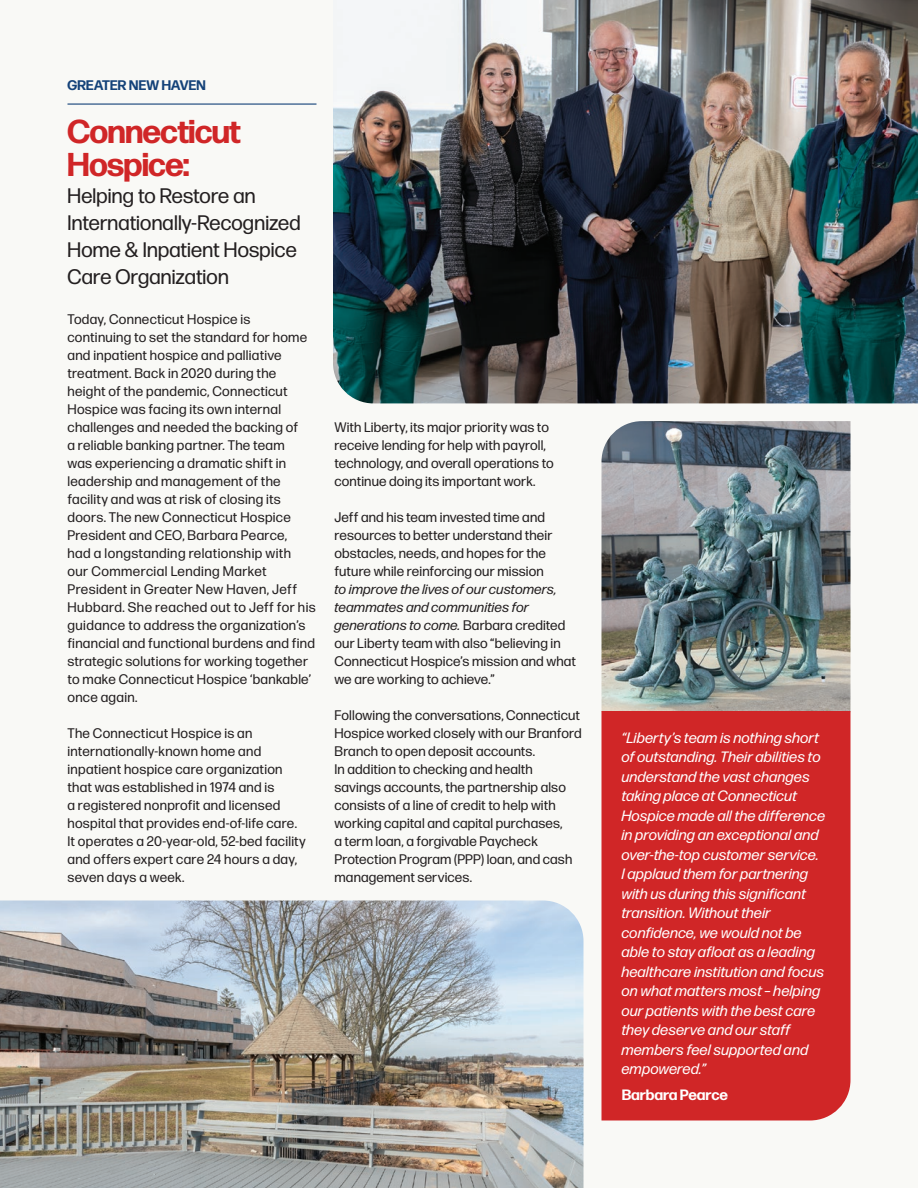
<style>
.page{position:relative;width:918px;height:1188px;background:#f9f9f6}
.page>*{position:absolute;margin:0;border:0;box-sizing:border-box;transform-origin:0 0}
.H1_Section_Header{font:700 33px/33px "Forma DJR Display";letter-spacing:-.01em;color:#d02627}
.Section_Subhead_Alt{font:21px/27px "Forma DJR Deck";letter-spacing:.01em;color:#231f20}
.quote_small{font:italic 15px/19.5px "Forma DJR Text";letter-spacing:.005em;color:#fff}
.Quote_Author{font:700 15px "Forma DJR Text";letter-spacing:-.01em;color:#fff}
.t1{font:13.8px/18px "Forma DJR Text";letter-spacing:.015em;color:#231f20}
.County_Marker_Alt{font:700 13.8px "Forma DJR Display";letter-spacing:.015em;color:#144279}
.s1{font-style:italic}
</style>
<div class="page">
<img style="left:333px;top:0;width:585px;height:403px">
<hr style="left:68px;top:104px;width:248px;height:1px;background:#144279">
<img style="left:0;top:900px;width:584px;height:288px">
<img style="left:602px;top:421px;width:248px;height:290px">
<div style="left:602px;top:711px;width:248px;height:409px;background:#d02627"></div>
<p class="County_Marker_Alt" style="left:68px;top:76px;width:140px">GREATER NEW HAVEN</p>
<p class="H1_Section_Header" style="left:68px;top:115px;width:175px">Connecticut<br>Hospice:</p>
<p class="Section_Subhead_Alt" style="left:68px;top:182px;width:235px">Helping to Restore an<br>Internationally-Recognized<br>Home &amp; Inpatient Hospice<br>Care Organization</p>
<p class="t1" style="left:68px;top:310px;width:250px">Today, Connecticut Hospice is continuing to set the standard for home and inpatient hospice and palliative treatment. Back in 2020 during the height of the pandemic, Connecticut Hospice was facing its own internal challenges and needed the backing of<br>a reliable banking partner. The team<br>was experiencing a dramatic shift in leadership and management of the facility and was at risk of closing its doors. The new Connecticut Hospice President and CEO, Barbara Pearce,<br>had a longstanding relationship with<br>our Commercial Lending Market President in Greater New Haven, Jeff Hubbard. She reached out to Jeff for his guidance to address the organization’s financial and functional burdens and find strategic solutions for working together to make Connecticut Hospice ‘bankable’ once again.</p>
<p class="t1" style="left:68px;top:724px;width:240px">The Connecticut Hospice is an internationally-known home and inpatient hospice care organization that was established in 1974 and is<br>a registered nonprofit and licensed hospital that provides end-of-life care.<br>It operates a 20-year-old, 52-bed facility and offers expert care 24 hours a day, seven days a week.</p>
<p class="t1" style="left:334px;top:418px;width:221px">With Liberty, its major priority was to receive lending for help with payroll, technology, and overall operations to continue doing its important work.</p>
<p class="t1" style="left:334px;top:508px;width:243px">Jeff and his team invested time and resources to better understand their obstacles, needs, and hopes for the future while reinforcing our mission<br><span class="s1">to improve the lives of our customers, teammates and communities for generations to come.</span> Barbara credited our Liberty team with also “believing in Connecticut Hospice’s mission and what we are working to achieve.”</p>
<p class="t1" style="left:334px;top:706px;width:249px">Following the conversations, Connecticut Hospice worked closely with our Branford Branch to open deposit accounts.<br>In addition to checking and health savings accounts, the partnership also consists of a line of credit to help with working capital and capital purchases,<br>a term loan, a forgivable Paycheck Protection Program (PPP) loan, and cash management services.</p>
<p class="quote_small" style="left:622px;top:727px;width:205px">“Liberty’s team is nothing short of outstanding. Their abilities to understand the vast changes taking place at Connecticut<br>Hospice made all the difference in providing an exceptional and over-the-top customer service.<br>I applaud them for partnering with us during this significant transition. Without their confidence, we would not be able to stay afloat as a leading healthcare institution and focus on what matters most – helping our patients with the best care they deserve and our staff members feel supported and empowered.”</p>
<p class="Quote_Author" style="left:622px;top:1085px;width:108px">Barbara Pearce</p>
</div>
